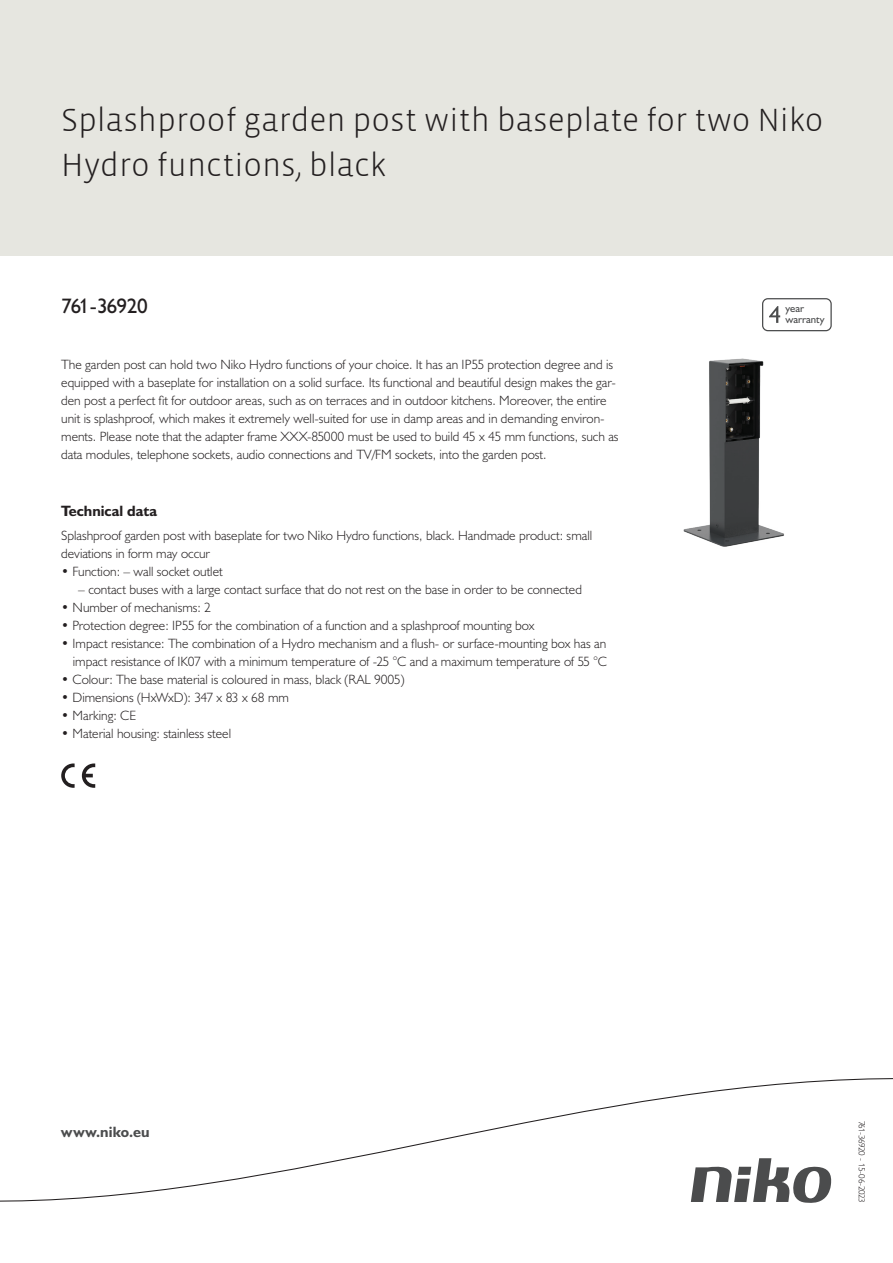
<style>
.page{position:relative;width:893px;height:1263px;background:#fff}
.page>*{position:absolute;margin:0;border:0;box-sizing:border-box;transform-origin:0 0}
.Title_datasheets{font:300 33px/45px "Vista Sans";color:#231f20}
.Article_number{font:21px "Humanist 521 BT";letter-spacing:-.04em;color:#231f20}
.Titles_parts{font:700 15px "Humanist 521 BT";color:#231f20}
.titel_afbeelding{font:700 15px "Humanist 521 BT";letter-spacing:.005em;color:#4b4c4d}
.Platte_tekst_CAB{font:300 13.5px/18px "Humanist 521 BT";color:#231f20}
.USP_Bullets{font:300 13.5px/18px "Humanist 521 BT";color:#231f20;text-align:right}
.USP_Bullets_level_2{font:300 13.5px "Humanist 521 BT";color:#231f20}
.t1{font:10.8px/10.8px "Humanist 521 BT";color:#4b4c4d}
.Revision{font:300 9px "Humanist 521 BT";letter-spacing:-.06em;color:#231f20}
</style>
<div class="page">
<div style="left:0;top:0;width:893px;height:255px;background:#e6e6e0"></div>
<svg style="left:82px;top:763px;width:13px;height:25px"></svg>
<svg style="left:61px;top:763px;width:14px;height:25px"></svg>
<svg style="left:762px;top:298px;width:70px;height:33px"></svg>
<svg style="left:0;top:1078px;width:893px;height:125px"></svg>
<img style="left:683px;top:358px;width:101px;height:189px">
<p class="Title_datasheets" style="left:61px;top:98px;width:764px">Splashproof garden post with baseplate for two Niko<br>Hydro functions, black</p>
<p class="Article_number" style="left:61px;top:293px;width:88px">761-36920</p>
<p class="Platte_tekst_CAB" style="left:61px;top:355px;width:559px">The garden post can hold two Niko Hydro functions of your choice. It has an IP55 protection degree and is equipped with a baseplate for installation on a solid surface. Its functional and beautiful design makes the gar&shy;den post a perfect fit for outdoor areas, such as on terraces and in outdoor kitchens. Moreover, the entire unit is splashproof, which makes it extremely well-suited for use in damp areas and in demanding environ&shy;ments. Please note that the adapter frame XXX-85000 must be used to build 45 x 45 mm functions, such as data modules, telephone sockets, audio connections and TV/FM sockets, into the garden post.</p>
<p class="Titles_parts" style="left:61px;top:501px;width:98px">Technical data</p>
<p class="Platte_tekst_CAB" style="left:61px;top:526px;width:532px">Splashproof garden post with baseplate for two Niko Hydro functions, black. Handmade product: small deviations in form may occur</p>
<p class="USP_Bullets" style="left:61px;top:562px;width:163px">• Function: – wall socket outlet</p>
<p class="USP_Bullets_level_2" style="left:78px;top:581px;width:505px">– contact buses with a large contact surface that do not rest on the base in order to be connected</p>
<p class="USP_Bullets" style="left:61px;top:598px;width:151px">• Number of mechanisms: 2</p>
<p class="USP_Bullets" style="left:61px;top:616px;width:475px">• Protection degree: IP55 for the combination of a function and a splashproof mounting box</p>
<p class="USP_Bullets" style="left:61px;top:634px;width:547px">• Impact resistance: The combination of a Hydro mechanism and a flush- or surface-mounting box has an impact resistance of IK07 with a minimum temperature of -25 °C and a maximum temperature of 55 °C</p>
<p class="USP_Bullets" style="left:61px;top:670px;width:345px">• Colour: The base material is coloured in mass, black (RAL 9005)</p>
<p class="USP_Bullets" style="left:61px;top:688px;width:229px">• Dimensions (HxWxD): 347 x 83 x 68 mm</p>
<p class="USP_Bullets" style="left:61px;top:706px;width:76px">• Marking: CE</p>
<p class="USP_Bullets" style="left:61px;top:724px;width:171px">• Material housing: stainless steel</p>
<p class="t1" style="left:785px;top:303px;width:41px">year warranty</p>
<p class="titel_afbeelding" style="left:61px;top:1122px;width:90px">www.niko.eu</p>
<p class="Revision" style="left:868px;top:1121px;width:84px;rotate:90deg">761-36920 - 15-06-2023</p>
</div>
